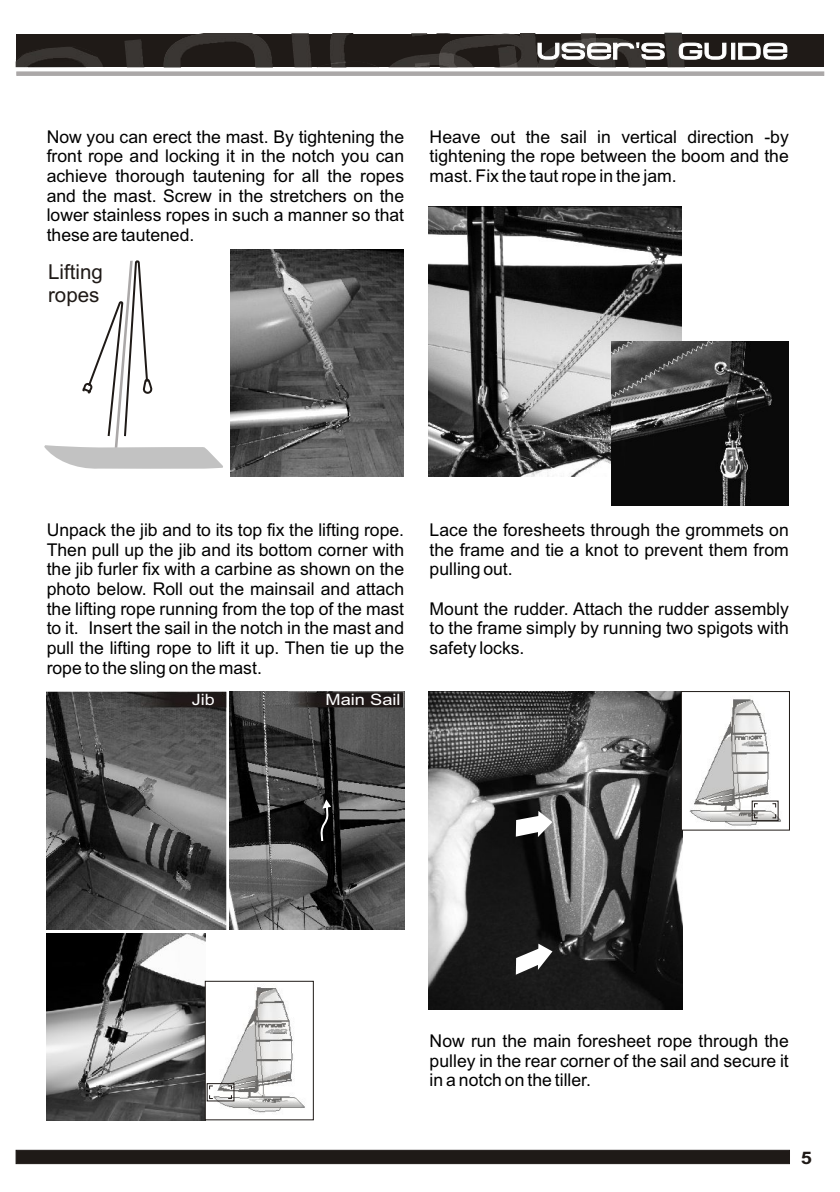
<style>
.page{position:relative;width:840px;height:1192px;background:#fff}
.page>*{position:absolute;margin:0;border:0;box-sizing:border-box;transform-origin:0 0}
.t1{font:20.6px/23px "Arial";color:#1f1a17}
.t2{font:17.6px/19.6px "Arial";color:#000;text-align:justify}
.t3{font:700 17.4px "Arial";color:#1f1a17;scale:1.15 1}
.t4{font:15.6px "Arial";color:#fff;scale:1.17 1}
.t5{font:15.6px "Arial";color:#fff;scale:1.15 1}
</style>
<div class="page">
<img style="left:429px;top:206px;width:252px;height:270px">
<img style="left:611px;top:342px;width:178px;height:164px">
<img style="left:429px;top:692px;width:253px;height:318px">
<svg style="left:516px;top:811px;width:36px;height:26px"></svg>
<div style="left:681px;top:691px;width:109px;height:140px;background:#fff;border:1px solid #1f1a17"></div>
<svg style="left:516px;top:944px;width:36px;height:31px"></svg>
<hr style="left:17px;top:72px;width:807px;height:4px;background:#aba8a8">
<div style="left:17px;top:34px;width:807px;height:33px;background:#1f1a17"></div>
<img style="left:317px;top:32px;width:368px;height:36px">
<img style="left:15px;top:33px;width:297px;height:35px">
<img style="left:330px;top:33px;width:272px;height:35px">
<div style="left:16px;top:1150px;width:774px;height:14px;background:#1f1a17;border:1px solid #1f1a17"></div>
<svg style="left:538px;top:42px;width:249px;height:18px"></svg>
<img style="left:230px;top:249px;width:174px;height:227px">
<img style="left:47px;top:692px;width:179px;height:238px">
<img style="left:47px;top:933px;width:159px;height:187px">
<svg style="left:44px;top:261px;width:179px;height:208px"></svg>
<div style="left:205px;top:981px;width:109px;height:139px;background:#fff;border:1px solid #1f1a17"></div>
<svg style="left:689px;top:699px;width:92px;height:126px"></svg>
<svg style="left:209px;top:987px;width:96px;height:125px"></svg>
<img style="left:229px;top:692px;width:175px;height:238px">
<svg style="left:320px;top:799px;width:11px;height:44px"></svg>
<img style="left:288px;top:692px;width:116px;height:16px">
<img style="left:130px;top:692px;width:97px;height:16px">
<p class="t2" style="left:47px;top:128px;width:359px">Now you can erect the mast. By tightening the front rope and locking it in the notch you can achieve thorough tautening for all the ropes and the mast. Screw in the stretchers on the lower stainless ropes in such a manner so that these are tautened.</p>
<p class="t1" style="left:48px;top:262px;width:56px">Lifting ropes</p>
<p class="t2" style="left:430px;top:128px;width:361px">Heave out the sail in vertical direction -by tightening the rope between the boom and the mast. Fix the taut rope in the jam.</p>
<p class="t2" style="left:47px;top:522px;width:359px">Unpack the jib and to its top fix the lifting rope.<br>Then pull up the jib and its bottom corner with the jib furler fix with a carbine as shown on the photo below. Roll out the mainsail and attach the lifting rope running from the top of the mast to it. Insert the sail in the notch in the mast and pull the lifting rope to lift it up. Then tie up the rope to the sling on the mast.</p>
<p class="t5" style="left:192px;top:694px;width:21px">Jib</p>
<p class="t4" style="left:325px;top:694px;width:66px">Main Sail</p>
<p class="t2" style="left:430px;top:522px;width:361px">Lace the foresheets through the grommets on the frame and tie a knot to prevent them from pulling out.</p>
<p class="t2" style="left:430px;top:600px;width:361px">Mount the rudder. Attach the rudder assembly to the frame simply by running two spigots with safety locks.</p>
<p class="t2" style="left:430px;top:1033px;width:361px">Now run the main foresheet rope through the pulley in the rear corner of the sail and secure it in a notch on the tiller.</p>
<p class="t3" style="left:801px;top:1151px;width:11px">5</p>
</div>
